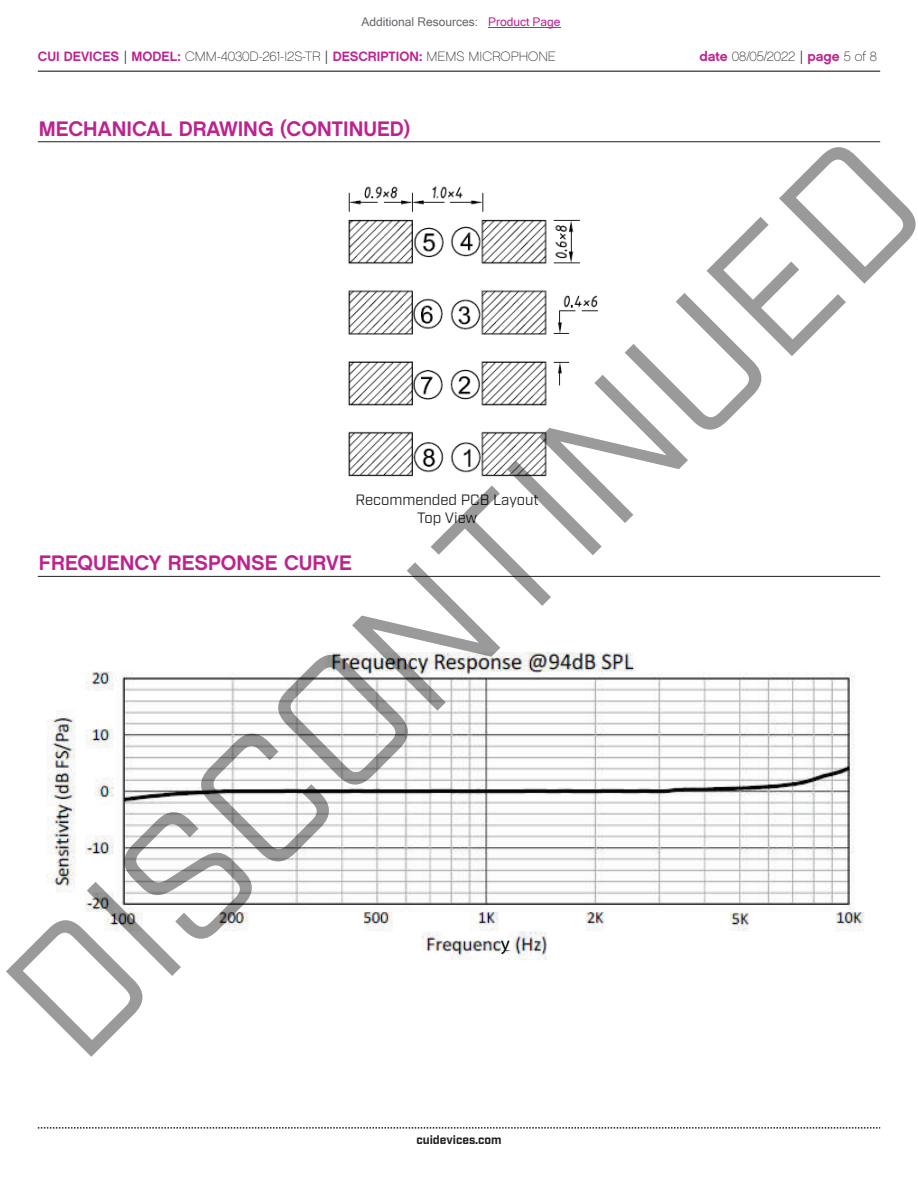
<style>
.page{position:relative;width:918px;height:1188px;background:#fff}
.page>*{position:absolute;margin:0;border:0;box-sizing:border-box;transform-origin:0 0}
.t1{font:172.5px "Industry";color:rgb(0 0 0/.4)}
.t2{font:21px "Chalet New York Nineteen Sixty";color:#bd238f}
.t3{font:19.2px "Myriad Pro";color:#040503}
.t4{font:15px/18px "Industry";color:#231f20;text-align:center}
.t5{font:13.5px "Chalet Paris Nineteen Sixty";color:#231f20}
.t6{font:12px "Microsoft Sans Serif";color:#63676b}
.t7{font:700 12px "Industry";color:#231f20}
.s1{color:#bd238f}
.s2{font-family:"Chalet New York Nineteen Sixty";color:#bd238f}
.s3{font-family:"Industry"}
</style>
<div class="page">
<hr style="left:38px;top:71px;width:842px;height:1px;background:#231f20">
<svg style="left:38px;top:1127px;width:842px;height:2px"></svg>
<hr style="left:38px;top:576px;width:842px;height:1px;background:#231f20">
<img style="left:47px;top:652px;width:817px;height:308px">
<div style="left:501px;top:938px;width:12px;height:12px;background:#fff"></div>
<img style="left:348px;top:186px;width:250px;height:291px">
<hr style="left:38px;top:141px;width:842px;height:1px;background:#231f20">
<hr style="left:488px;top:27px;width:73px;height:1px;background:#bd238f">
<p class="t6" style="left:362px;top:15px;width:201px">Additional Resources: <span class="s1">Product Page</span></p>
<p class="t5" style="left:38px;top:48px;width:520px"><span class="s2">CUI DEVICES</span> <span class="s3">|</span> <span class="s2">MODEL:</span> CMM-4030D-261-I2S-TR <span class="s3">|</span> <span class="s2">DESCRIPTION:</span> MEMS MICROPHONE</p>
<p class="t5" style="left:699px;top:48px;width:179px"><span class="s2">date</span> 08/05/2022 <span class="s3">|</span> <span class="s2">page</span> 5 of 8</p>
<h2 class="t2" style="left:39px;top:115px;width:373px">MECHANICAL DRAWING (CONTINUED)</h2>
<h1 class="t1" style="left:-34px;top:955px;width:1209px;rotate:-45deg">DISCONTINUED</h1>
<p class="t4" style="left:355px;top:491px;width:185px">Recommended PCB Layout<br>Top View</p>
<h2 class="t2" style="left:39px;top:550px;width:314px">FREQUENCY RESPONSE CURVE</h2>
<h3 class="t3" style="left:501px;top:932px;width:11px">y</h3>
<p class="t7" style="left:416px;top:1132px;width:87px">cuidevices.com</p>
</div>
